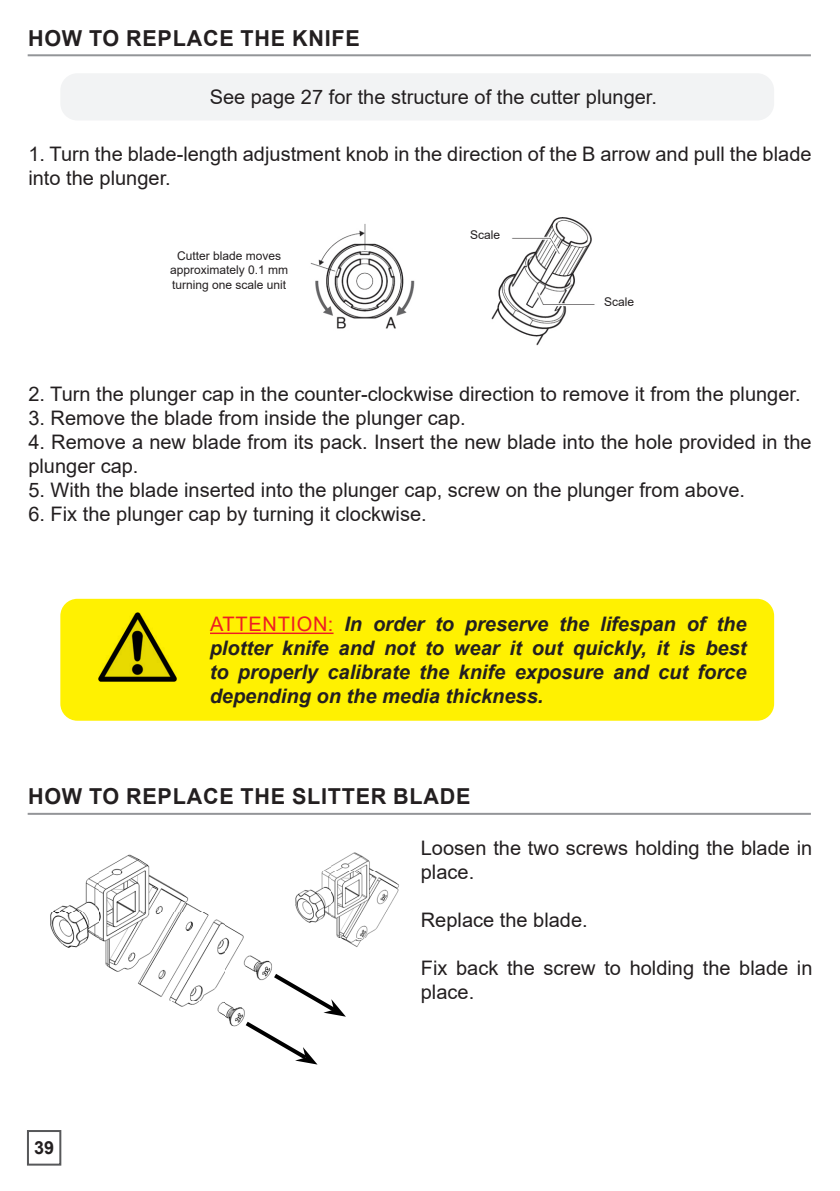
<style>
.page{position:relative;width:840px;height:1191px;background:#fff}
.page>*{position:absolute;margin:0;border:0;box-sizing:border-box;transform-origin:0 0}
.t1{font:700 22px "Arial";letter-spacing:.035em;color:#231f20}
.t2{font:20px/24px "Arial";color:#231f20}
.t3{font:italic 700 20px/24px "Arial";color:#231f20;text-align:justify}
.t4{font:700 18px "Arial";color:#231f20}
.t5{font:12px "Arial";color:#231f20}
.s1{font-weight:400;font-style:normal;color:#ee1d23}
</style>
<div class="page">
<img style="left:310px;top:217px;width:285px;height:129px">
<hr style="left:28px;top:54px;width:782px;height:2px;background:#939598">
<div style="left:60px;top:73px;width:713px;height:47px;background:#f2f3f4;border-radius:17px"></div>
<div style="left:60px;top:599px;width:713px;height:121px;background:#fff101;border-radius:17px"></div>
<hr style="left:210px;top:632px;width:123px;height:2px;background:#ee1d23">
<img style="left:99px;top:613px;width:77px;height:68px">
<hr style="left:28px;top:813px;width:782px;height:2px;background:#939598">
<div style="left:27px;top:1130px;width:34px;height:35px;border:2px solid #57585a"></div>
<img style="left:295px;top:852px;width:104px;height:86px">
<img style="left:341px;top:938px;width:24px;height:9px">
<img style="left:51px;top:854px;width:155px;height:59px">
<img style="left:50px;top:913px;width:222px;height:88px">
<img style="left:172px;top:1001px;width:69px;height:26px">
<svg style="left:241px;top:970px;width:105px;height:94px"></svg>
<p class="t1" style="left:28px;top:23px;width:333px">HOW TO REPLACE THE KNIFE</p>
<p class="t2" style="left:209px;top:85px;width:448px">See page 27 for the structure of the cutter plunger.</p>
<p class="t2" style="left:28px;top:141px;width:784px">1. Turn the blade-length adjustment knob in the direction of the B arrow and pull the blade into the plunger.</p>
<p class="t5" style="left:177px;top:247px;width:106px">Cutter blade moves</p>
<p class="t5" style="left:170px;top:262px;width:120px">approximately 0.1 mm</p>
<p class="t5" style="left:172px;top:276px;width:116px">turning one scale unit</p>
<p class="t5" style="left:470px;top:226px;width:32px">Scale</p>
<p class="t5" style="left:603px;top:294px;width:32px">Scale</p>
<p class="t2" style="left:28px;top:381px;width:773px">2. Turn the plunger cap in the counter-clockwise direction to remove it from the plunger.</p>
<p class="t2" style="left:28px;top:405px;width:438px">3. Remove the blade from inside the plunger cap.</p>
<p class="t2" style="left:28px;top:429px;width:784px">4. Remove a new blade from its pack. Insert the new blade into the hole provided in the plunger cap.</p>
<p class="t2" style="left:28px;top:477px;width:717px">5. With the blade inserted into the plunger cap, screw on the plunger from above.</p>
<p class="t2" style="left:28px;top:501px;width:399px">6. Fix the plunger cap by turning it clockwise.</p>
<p class="t3" style="left:209px;top:613px;width:538px"><span class="s1">ATTENTION:</span> In order to preserve the lifespan of the plotter knife and not to wear it out quickly, it is best to properly calibrate the knife exposure and cut force depending on the media thickness.</p>
<p class="t1" style="left:28px;top:781px;width:444px">HOW TO REPLACE THE SLITTER BLADE</p>
<p class="t4" style="left:34px;top:1135px;width:22px">39</p>
<p class="t2" style="left:420px;top:836px;width:393px">Loosen the two screws holding the blade in place.</p>
<p class="t2" style="left:420px;top:908px;width:168px">Replace the blade.</p>
<p class="t2" style="left:420px;top:956px;width:393px">Fix back the screw to holding the blade in place.</p>
</div>
